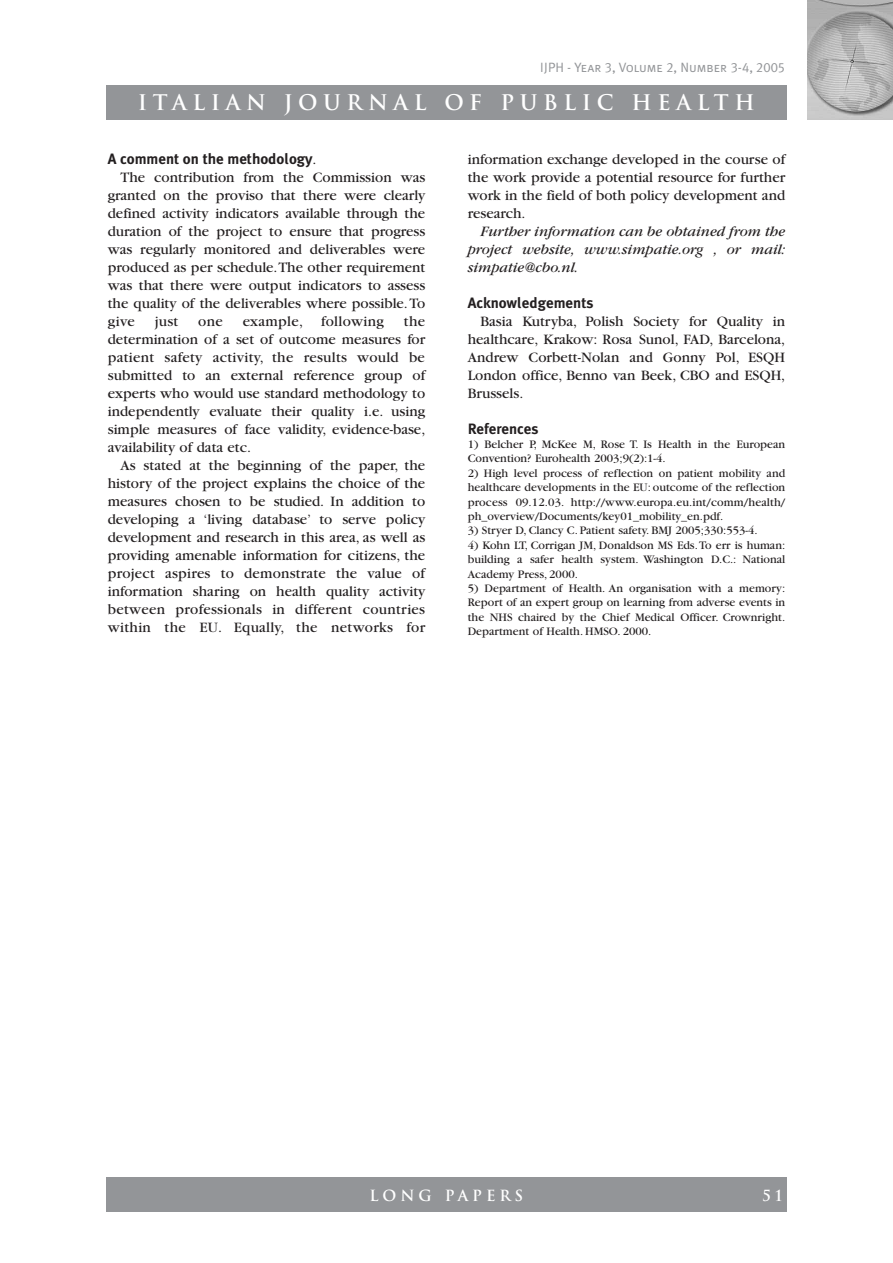
<style>
.page{position:relative;width:893px;height:1263px;background:#fff}
.page>*{position:absolute;margin:0;border:0;box-sizing:border-box;transform-origin:0 0}
.t1{font:700 21px "Trajan";letter-spacing:.265em;color:#fff}
.t2{font:15px/18px "Garamond";color:#231f20;text-align:justify}
.t3{font:italic 15px/18px "Garamond";color:#231f20;text-align:justify}
.t4{font:700 15px "Meta Plus";color:#231f20}
.t5{font:15px "Garamond";letter-spacing:.02em;color:#231f20}
.t6{font:700 15px "Trajan";letter-spacing:.26em;color:#fff}
.t7{font:13.5px "Meta Plus Normal Caps";color:#939598}
.t8{font:12px/14.4px "Garamond";color:#231f20;text-align:justify}
.s1{font-family:"Garamond";font-weight:400}
</style>
<div class="page">
<img style="left:808px;top:0;width:85px;height:119px">
<div style="left:106px;top:85px;width:681px;height:34px;background:#939598"></div>
<div style="left:106px;top:1178px;width:681px;height:34px;background:#939598"></div>
<p class="t7" style="left:540px;top:59px;width:247px">IJPH - Year 3, Volume 2, Number 3-4, 2005</p>
<h1 class="t1" style="left:138px;top:90px;width:618px">ITALIAN JOURNAL OF PUBLIC HEALTH</h1>
<p class="t4" style="left:108px;top:150px;width:210px">A comment on the methodology<span class="s1">.</span></p>
<p class="t2" style="left:108px;top:169px;width:319px;text-indent:13px">The contribution from the Commission was granted on the proviso that there were clearly defined activity indicators available through the duration of the project to ensure that progress was regularly monitored and deliverables were produced as per schedule.The other requirement was that there were output indicators to assess the quality of the deliverables where possible.To give</p>
<p class="t2" style="left:468px;top:151px;width:319px">information exchange developed in the course of the work provide a potential resource for further work in the field of both policy development and research.</p>
<p class="t3" style="left:468px;top:224px;width:319px;text-indent:13px">Further information can be obtained from the project website, www.simpatie.org , or mail: simpatie@cbo.nl.</p>
<p class="t4" style="left:468px;top:294px;width:127px">Acknowledgements</p>
<p class="t2" style="left:468px;top:313px;width:319px;text-indent:13px">Basia Kutryba, Polish Society for Quality in healthcare, Krakow: Rosa Sunol, FAD, Barcelona, Andrew Corbett-Nolan and Gonny Pol, ESQH London office, Benno van Beek, CBO and ESQH, Brussels.</p>
<p class="t4" style="left:468px;top:420px;width:72px">References</p>
<p class="t8" style="left:468px;top:438px;width:319px">1) Belcher P, McKee M, Rose T. Is Health in the European<br>Convention? Eurohealth 2003;9(2):1-4.</p>
<p class="t8" style="left:468px;top:467px;width:319px">2) High level process of reflection on patient mobility and healthcare developments in the EU: outcome of the reflection process 09.12.03. http://www.europa.eu.int/comm/health/ ph_overview/Documents/key01_mobility_en.pdf.</p>
<p class="t8" style="left:468px;top:524px;width:291px">3) Stryer D, Clancy C. Patient safety. BMJ 2005;330:553-4.</p>
<p class="t8" style="left:468px;top:539px;width:319px">4) Kohn LT, Corrigan JM, Donaldson MS Eds.To err is human: building a safer health system. Washington D.C.: National Academy Press, 2000.</p>
<p class="t8" style="left:468px;top:582px;width:319px">5) Department of Health. An organisation with a memory:<br>Report of an expert group on learning from adverse events in the NHS chaired by the Chief Medical Officer. Crownright.<br>Department of Health. HMSO. 2000.</p>
<p class="t2" style="left:108px;top:313px;width:319px;text-indent:296px">the determination of a set of outcome measures for patient safety activity, the results would be submitted to an external reference group of experts who would use standard methodology to independently evaluate their quality i.e. using simple measures of face validity, evidence-base, availability of data etc.</p>
<p class="t2" style="left:108px;top:457px;width:319px;text-indent:13px">As stated at the beginning of the paper, the history of the project explains the choice of the measures chosen to be studied. In addition to developing a ‘living database’ to serve policy development and research in this area, as well as providing amenable information for citizens, the project aspires to demonstrate the value of information sharing on health quality activity between professionals in different countries within the EU. Equally, the networks for</p>
<p class="t2" style="left:155px;top:313px;width:25px">just</p>
<p class="t2" style="left:198px;top:313px;width:26px">one</p>
<p class="t5" style="left:243px;top:316px;width:143px">example, following</p>
<p class="t6" style="left:370px;top:1186px;width:155px">LONG PAPERS</p>
<p class="t6" style="left:762px;top:1186px;width:21px">5 1</p>
</div>
